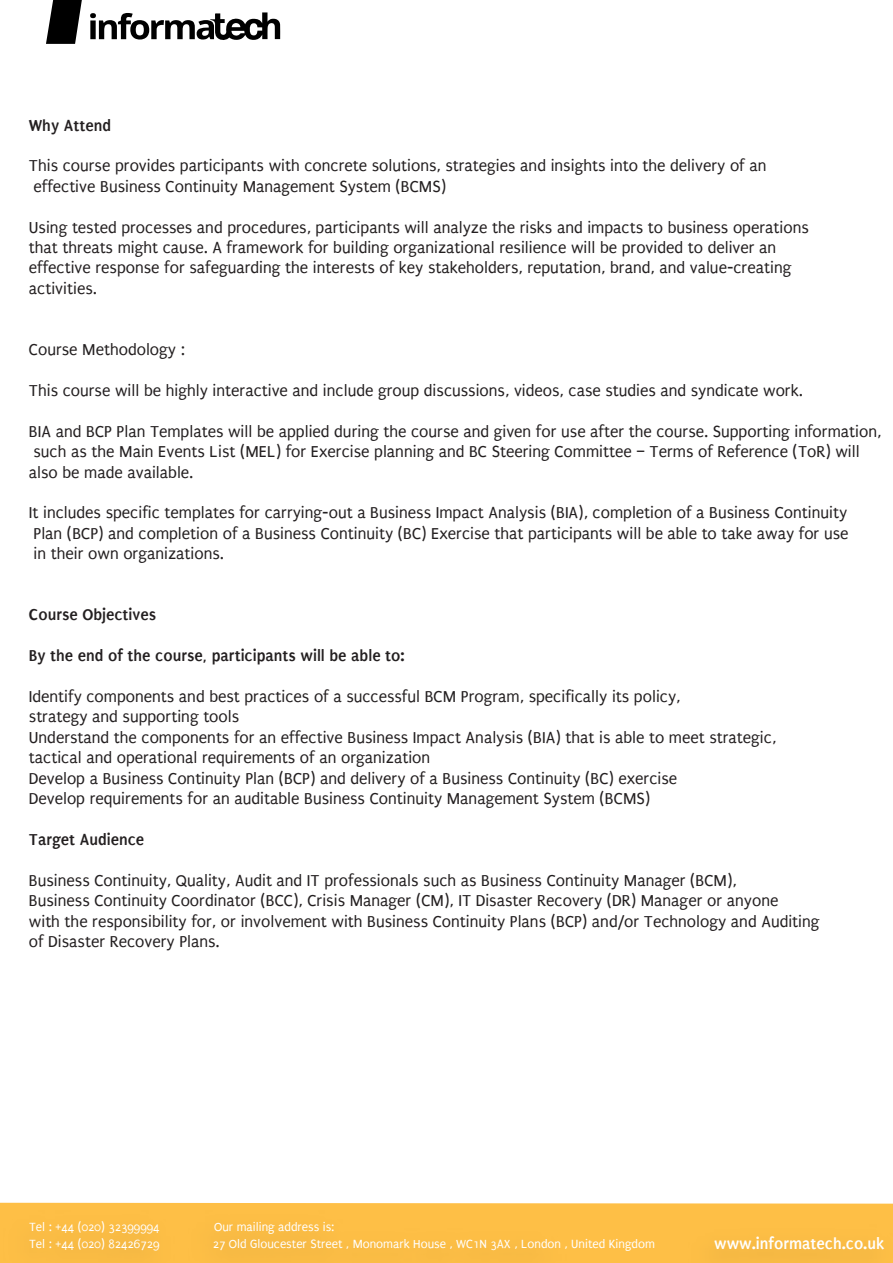
<style>
.page{position:relative;width:893px;height:1263px;background:#fff}
.page>*{position:absolute;margin:0;border:0;box-sizing:border-box;transform-origin:0 0}
.t1{font:16.95px/20.4px "Puritan";color:#231f20}
.t2{font:700 16.95px "Puritan";color:#231f20}
.t3{font:700 16.95px "Puritan";color:#fff}
.t4{font:12.75px/17px "Puritan";color:#fff}
</style>
<div class="page">
<div style="left:601px;top:1203px;width:292px;height:60px;background:#febf46"></div>
<div style="left:0;top:1202px;width:179px;height:61px;background:#fcbe45"></div>
<div style="left:179px;top:1202px;width:422px;height:61px;background:#fdbe45"></div>
<div style="left:679px;top:1216px;width:214px;height:47px;background:#fcbe45"></div>
<svg style="left:90px;top:12px;width:190px;height:28px"></svg>
<svg style="left:46px;top:0;width:36px;height:44px"></svg>
<p class="t2" style="left:29px;top:116px;width:84px">Why Attend</p>
<p class="t1" style="left:29px;top:156px;width:739px">This course provides participants with concrete solutions, strategies and insights into the delivery of an effective Business Continuity Management System (BCMS)</p>
<p class="t1" style="left:29px;top:217px;width:781px">Using tested processes and procedures, participants will analyze the risks and impacts to business operations that threats might cause. A framework for building organizational resilience will be provided to deliver an effective response for safeguarding the interests of key stakeholders, reputation, brand, and value-creating activities.</p>
<p class="t1" style="left:29px;top:339px;width:157px">Course Methodology :</p>
<p class="t1" style="left:29px;top:380px;width:775px">This course will be highly interactive and include group discussions, videos, case studies and syndicate work.</p>
<p class="t1" style="left:29px;top:421px;width:854px">BIA and BCP Plan Templates will be applied during the course and given for use after the course. Supporting information, such as the Main Events List (MEL) for Exercise planning and BC Steering Committee – Terms of Reference (ToR) will also be made available.</p>
<p class="t1" style="left:29px;top:503px;width:821px;text-align:justify">It includes specific templates for carrying-out a Business Impact Analysis (BIA), completion of a Business Continuity Plan (BCP) and completion of a Business Continuity (BC) Exercise that participants will be able to take away for use in their own organizations.</p>
<p class="t2" style="left:29px;top:606px;width:129px">Course Objectives</p>
<p class="t2" style="left:29px;top:646px;width:377px">By the end of the course, participants will be able to:</p>
<p class="t1" style="left:29px;top:686px;width:749px">Identify components and best practices of a successful BCM Program, specifically its policy,<br>strategy and supporting tools<br>Understand the components for an effective Business Impact Analysis (BIA) that is able to meet strategic, tactical and operational requirements of an organization<br>Develop a Business Continuity Plan (BCP) and delivery of a Business Continuity (BC) exercise<br>Develop requirements for an auditable Business Continuity Management System (BCMS)</p>
<p class="t2" style="left:29px;top:830px;width:117px">Target Audience</p>
<p class="t1" style="left:29px;top:870px;width:792px">Business Continuity, Quality, Audit and IT professionals such as Business Continuity Manager (BCM),<br>Business Continuity Coordinator (BCC), Crisis Manager (CM), IT Disaster Recovery (DR) Manager or anyone<br>with the responsibility for, or involvement with Business Continuity Plans (BCP) and/or Technology and Auditing of Disaster Recovery Plans.</p>
<p class="t4" style="left:29px;top:1219px;width:132px">Tel : +44 (020) 32399994<br>Tel : +44 (020) 82426729</p>
<p class="t4" style="left:213px;top:1219px;width:444px;line-height:16.5px">Our mailing address is:<br>27 Old Gloucester Street , Monomark House , WC1N 3AX , London , United Kingdom</p>
<p class="t3" style="left:714px;top:1234px;width:171px">www.informatech.co.uk</p>
</div>
